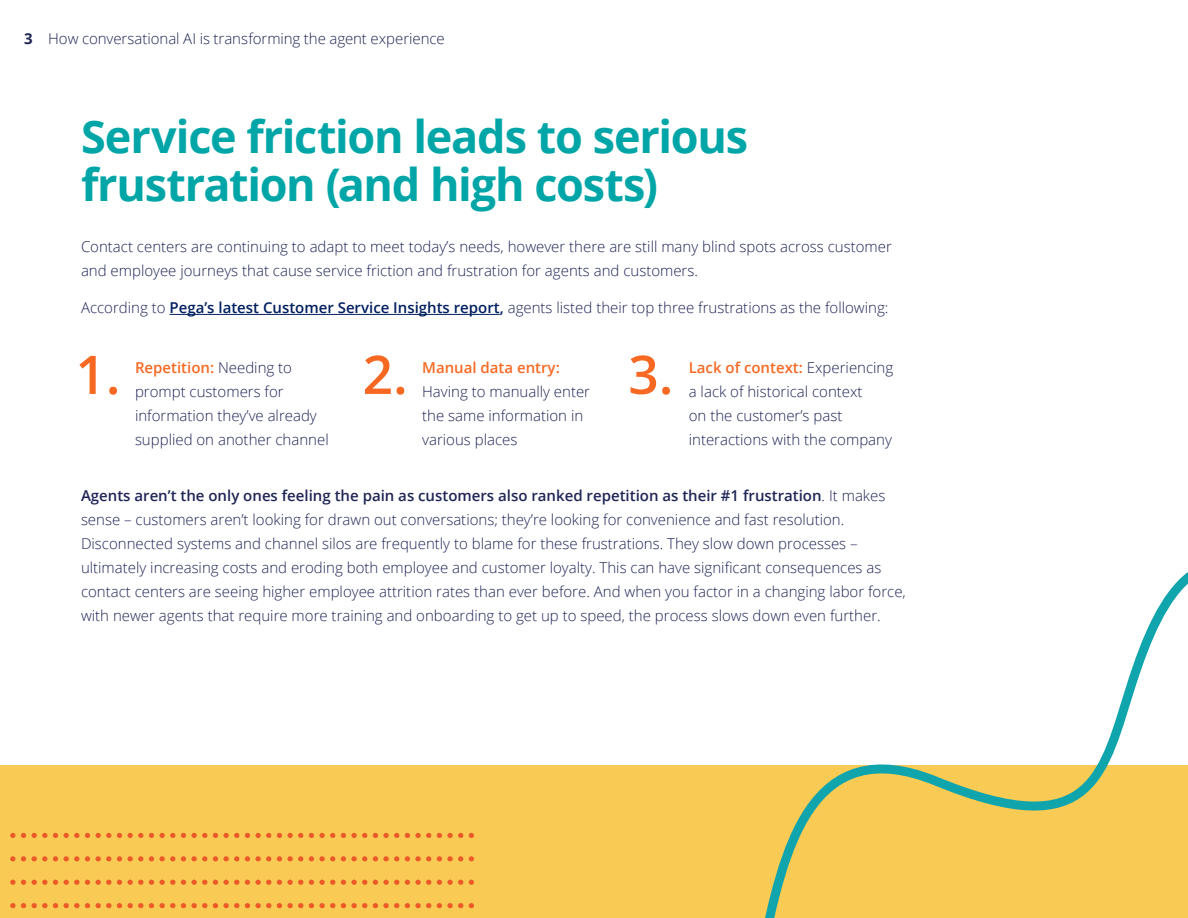
<style>
.page{position:relative;width:1188px;height:918px;background:#fff}
.page>*{position:absolute;margin:0;border:0;box-sizing:border-box;transform-origin:0 0}
.t1{font:600 53.25px "Open Sans";color:#f76923}
.t2{font:700 45px/48px "Open Sans";letter-spacing:-.03em;color:#00a6a7}
.t3{font:300 15px/24px "Open Sans";color:#1f2555}
.t4{font:600 15px "Open Sans";color:#f76923}
.s1{font-weight:700}
.s2{font-weight:600;color:#001f5f}
.s3{font-weight:600;color:#f76923}
.s4{font-weight:600}
</style>
<div class="page">
<div style="left:0;top:766px;width:1188px;height:152px;background:#f9cb55"></div>
<hr style="left:169px;top:314px;width:331px;height:1px;background:#001f5f">
<svg style="left:13px;top:833px;width:458px;height:5px"></svg>
<svg style="left:13px;top:856px;width:458px;height:5px"></svg>
<svg style="left:13px;top:880px;width:458px;height:5px"></svg>
<svg style="left:13px;top:903px;width:458px;height:5px"></svg>
<svg style="left:722px;top:572px;width:466px;height:346px"></svg>
<p class="t3" style="left:24px;top:27px;width:422px"><span class="s1">3</span> How conversational AI is transforming the agent experience</p>
<h2 class="t2" style="left:81px;top:112px;width:669px">Service friction leads to serious frustration (and high costs)</h2>
<p class="t3" style="left:81px;top:234px;width:812px">Contact centers are continuing to adapt to meet today’s needs, however there are still many blind spots across customer and employee journeys that cause service friction and frustration for agents and customers.</p>
<p class="t3" style="left:81px;top:295px;width:809px">According to <span class="s2">Pega’s latest Customer Service Insights report,</span> agents listed their top three frustrations as the following:</p>
<h1 class="t1" style="left:75px;top:338px;width:47px">1.</h1>
<h1 class="t1" style="left:363px;top:338px;width:47px">2.</h1>
<h1 class="t1" style="left:628px;top:338px;width:47px">3.</h1>
<p class="t3" style="left:135px;top:355px;width:195px"><span class="s3">Repetition:</span> Needing to prompt customers for information they’ve already supplied on another channel</p>
<p class="t4" style="left:422px;top:358px;width:139px">Manual data entry:</p>
<p class="t3" style="left:422px;top:379px;width:169px">Having to manually enter the same information in various places</p>
<p class="t3" style="left:689px;top:355px;width:206px"><span class="s3">Lack of context:</span> Experiencing a lack of historical context<br>on the customer’s past interactions with the company</p>
<p class="t3" style="left:81px;top:483px;width:826px"><span class="s4">Agents aren’t the only ones feeling the pain as customers also ranked repetition as their #1 frustration</span>. It makes sense – customers aren’t looking for drawn out conversations; they’re looking for convenience and fast resolution.<br>Disconnected systems and channel silos are frequently to blame for these frustrations. They slow down processes – ultimately increasing costs and eroding both employee and customer loyalty. This can have significant consequences as contact centers are seeing higher employee attrition rates than ever before. And when you factor in a changing labor force, with newer agents that require more training and onboarding to get up to speed, the process slows down even further.</p>
</div>
